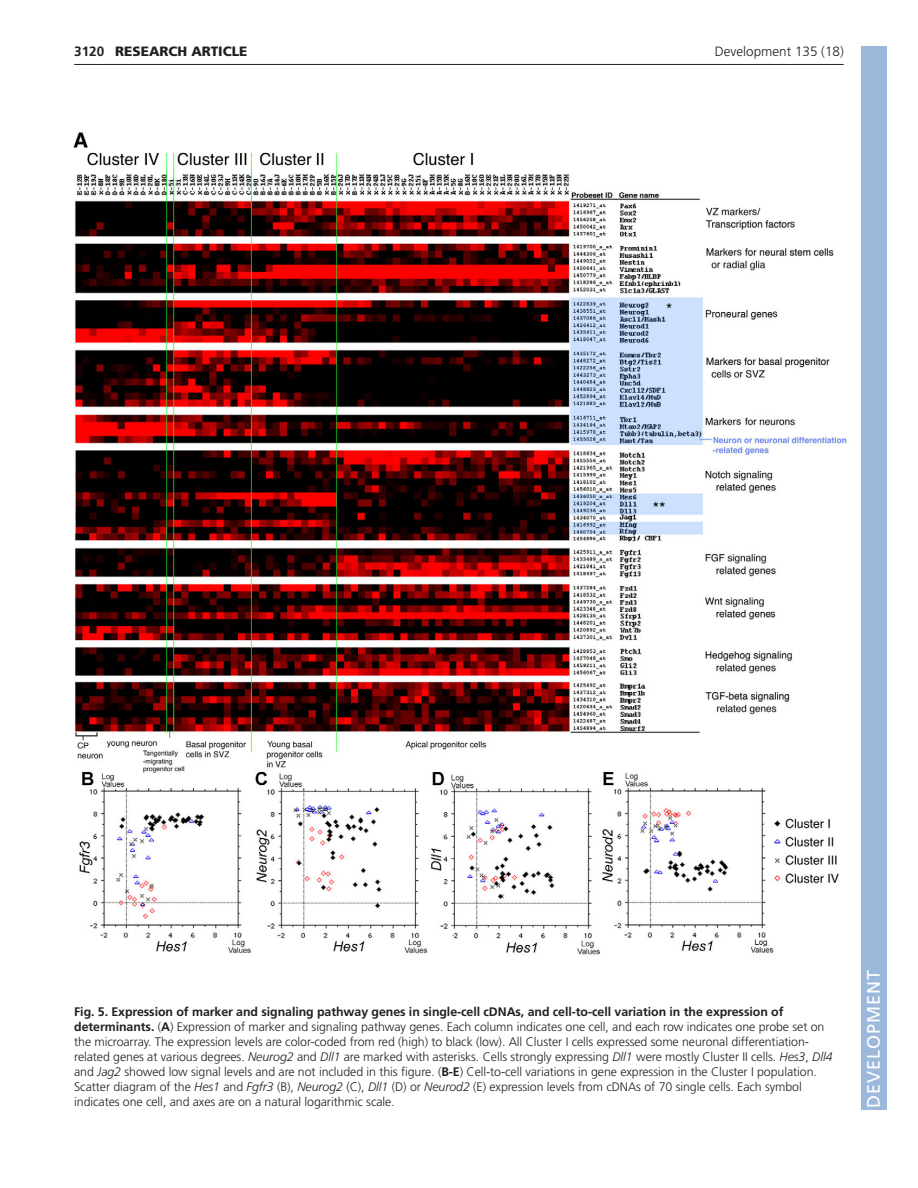
<style>
.page{position:relative;width:918px;height:1188px;background:#fff}
.page>*{position:absolute;margin:0;border:0;box-sizing:border-box;transform-origin:0 0}
.t1{font:18px "Frutiger LT Std";letter-spacing:.055em;color:#fff}
.t2{font:900 13.5px "Frutiger LT Std";color:#231f20}
.t3{font:300 13.5px "Frutiger LT Std";color:#231f20}
.t4{font:300 12.3px/15px "Frutiger LT Std";letter-spacing:-.005em;color:#231f20}
.s1{font-weight:700}
.s2{font-style:italic}
</style>
<div class="page">
<hr style="left:74px;top:64px;width:770px;height:1px;background:#231f20">
<img style="left:73px;top:132px;width:775px;height:823px">
<div style="left:861px;top:46px;width:25px;height:1064px;background:#9cb9db"></div>
<p class="t2" style="left:74px;top:46px;width:175px"><span class="s1">3120</span> RESEARCH ARTICLE</p>
<p class="t3" style="left:715px;top:46px;width:131px">Development 135 (18)</p>
<p class="t4" style="left:74px;top:1005px;width:760px"><span class="s1">Fig. 5. Expression of marker and signaling pathway genes in single-cell cDNAs, and cell-to-cell variation in the expression of determinants.</span> (<span class="s1">A</span>) Expression of marker and signaling pathway genes. Each column indicates one cell, and each row indicates one probe set on the microarray. The expression levels are color-coded from red (high) to black (low). All Cluster I cells expressed some neuronal differentiation&shy;related genes at various degrees. <span class="s2">Neurog2</span> and <span class="s2">Dll1</span> are marked with asterisks. Cells strongly expressing <span class="s2">Dll1</span> were mostly Cluster II cells. <span class="s2">Hes3</span>, <span class="s2">Dll4 </span>and <span class="s2">Jag2</span> showed low signal levels and are not included in this figure. (<span class="s1">B-E</span>) Cell-to-cell variations in gene expression in the Cluster I population.<br>Scatter diagram of the <span class="s2">Hes1</span> and <span class="s2">Fgfr3</span> (B), <span class="s2">Neurog2</span> (C), <span class="s2">Dll1</span> (D) or <span class="s2">Neurod2</span> (E) expression levels from cDNAs of 70 single cells. Each symbol indicates one cell, and axes are on a natural logarithmic scale.</p>
<h1 class="t1" style="left:863px;top:1108px;width:140px;rotate:-90deg">DEVELOPMENT</h1>
</div>
